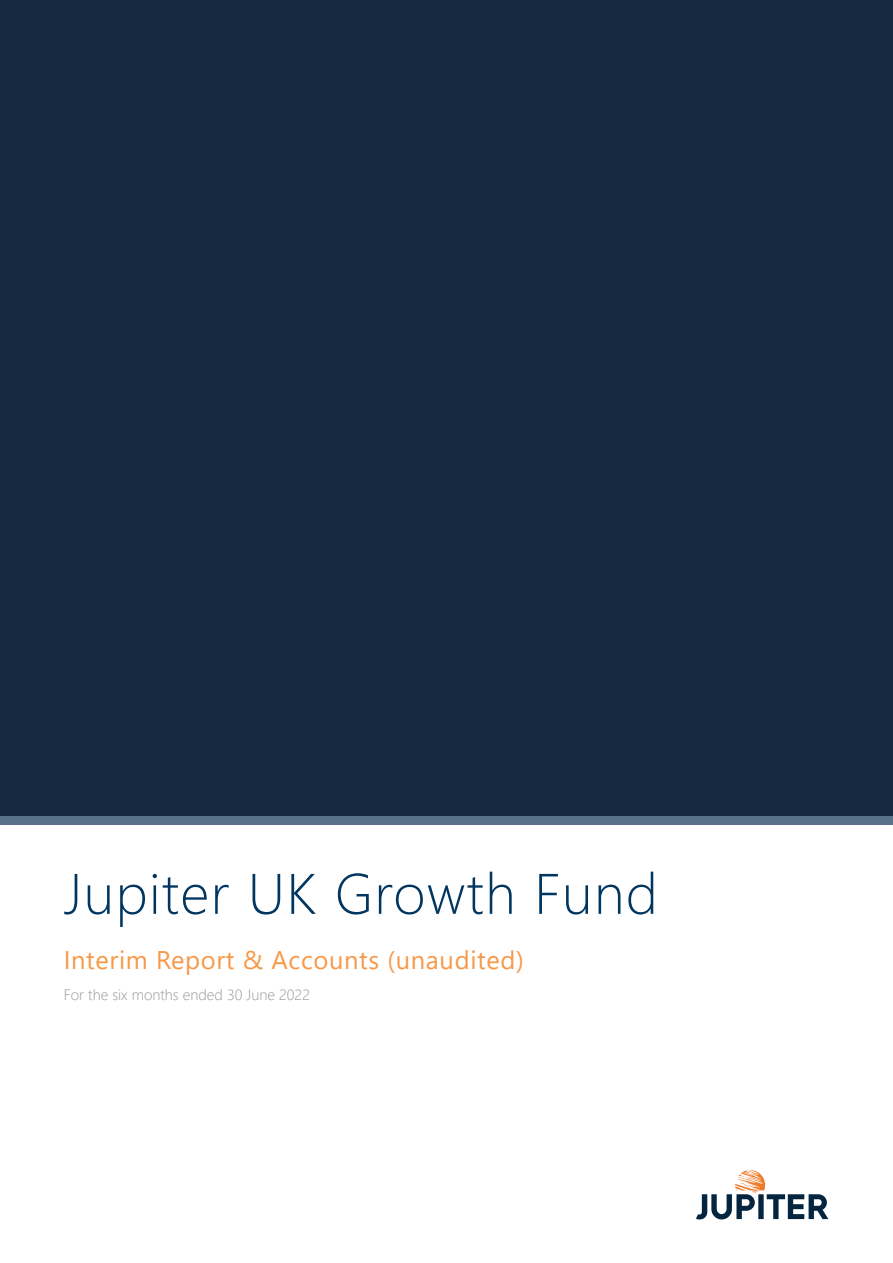
<style>
.page{position:relative;width:893px;height:1263px;background:#fff}
.page>*{position:absolute;margin:0;border:0;box-sizing:border-box;transform-origin:0 0}
.FundName{font:300 57px "Segoe UI";letter-spacing:.025em;color:#013661}
.ReportingPeriod{font:25.5px "Segoe UI";letter-spacing:.025em;color:#f79848}
.FundDate{font:300 15px "Segoe UI";color:#939598}
</style>
<div class="page">
<div style="left:0;top:0;width:893px;height:821px;background:#16293f"></div>
<div style="left:0;top:816px;width:893px;height:9px;background:#5a718c"></div>
<svg style="left:696px;top:1170px;width:132px;height:50px"></svg>
<p class="FundName" style="left:64px;top:840px;width:596px">Jupiter UK Growth Fund</p>
<p class="ReportingPeriod" style="left:64px;top:935px;width:461px">Interim Report &amp; Accounts (unaudited)</p>
<p class="FundDate" style="left:64px;top:980px;width:248px">For the six months ended 30 June 2022</p>
</div>
